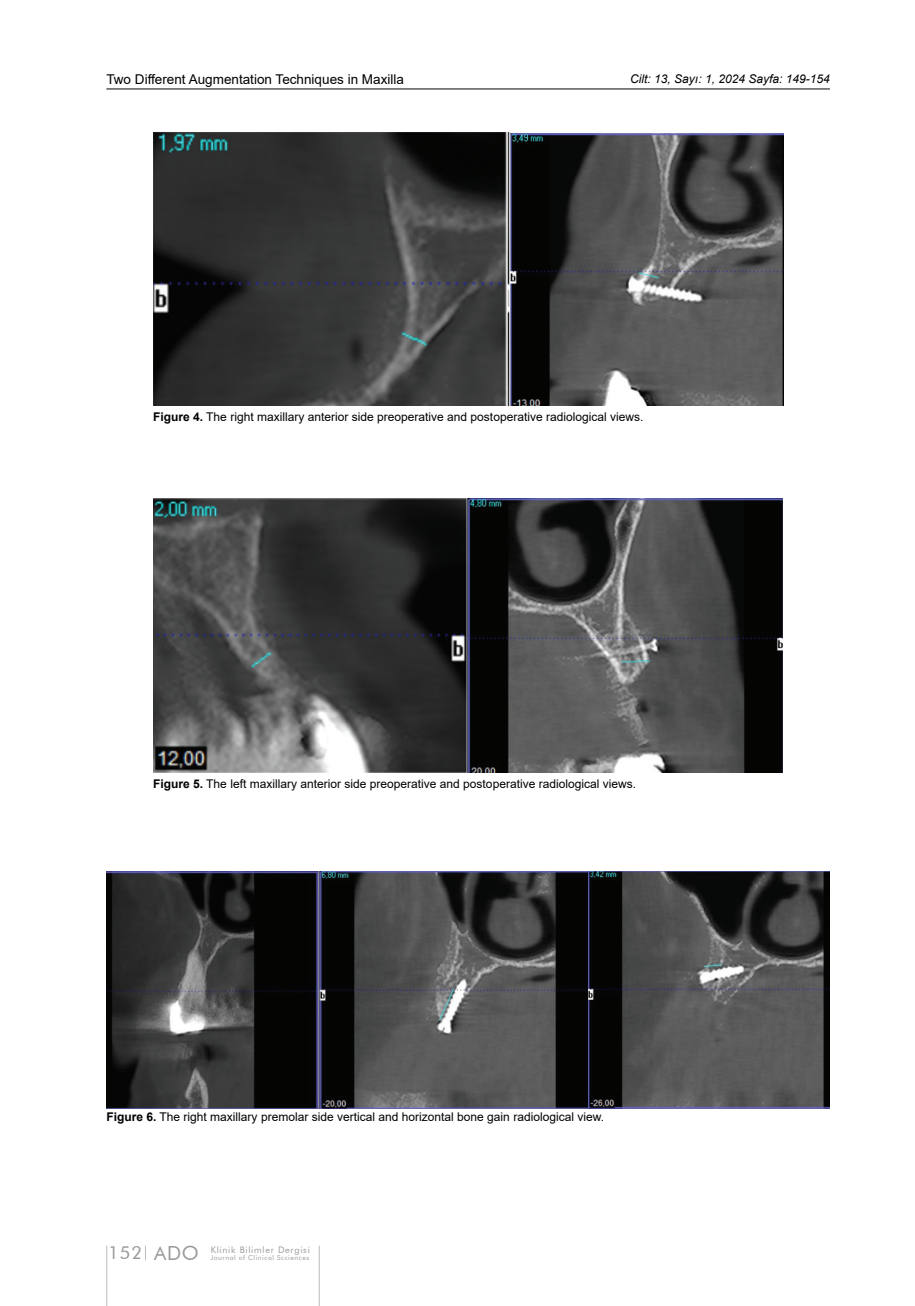
<style>
.page{position:relative;width:915px;height:1306px;background:#fff}
.page>*{position:absolute;margin:0;border:0;box-sizing:border-box;transform-origin:0 0}
.t1{font:18px "Futura BT";color:#999}
.t2{font:13.5px "Arial";color:#000}
.t3{font:12px "Arial";color:#000}
.t4{font:italic 12px "Arial";color:#000}
.t5{font:9px "Futura BT";letter-spacing:.08em;color:#999}
.t6{font:6.75px "Futura BT";letter-spacing:.08em;color:#999}
.s1{font-weight:700}
.s2{font-size:19.5px}
</style>
<div class="page">
<hr style="left:106px;top:89px;width:723px;height:1px;background:#040503">
<hr style="left:106px;top:1245px;width:1px;height:60px;background:#bbbcc1">
<hr style="left:319px;top:1245px;width:1px;height:60px;background:#bbbcc1">
<svg style="left:145px;top:1245px;width:1px;height:15px"></svg>
<img style="left:153px;top:132px;width:629px;height:274px">
<img style="left:153px;top:498px;width:629px;height:274px">
<img style="left:106px;top:871px;width:482px;height:237px">
<img style="left:588px;top:871px;width:241px;height:237px">
<p class="t2" style="left:106px;top:70px;width:299px">Two Different Augmentation Techniques in Maxilla</p>
<p class="t4" style="left:630px;top:71px;width:201px">Cilt: 13, Sayı: 1, 2024 Sayfa: 149-154</p>
<p class="t3" style="left:153px;top:408px;width:491px"><span class="s1">Figure 4.</span> The right maxillary anterior side preoperative and postoperative radiological views.</p>
<p class="t3" style="left:153px;top:775px;width:484px"><span class="s1">Figure 5.</span> The left maxillary anterior side preoperative and postoperative radiological views.</p>
<p class="t3" style="left:106px;top:1108px;width:499px"><span class="s1">Figure 6.</span> The right maxillary premolar side vertical and horizontal bone gain radiological view.</p>
<p class="t5" style="left:154px;top:1243px;width:157px"><span class="s2">ADO</span> Klinik Bilimler Dergisi</p>
<h1 class="t1" style="left:108px;top:1242px;width:36px">152</h1>
<p class="t6" style="left:210px;top:1253px;width:100px">Journal of Clinical Scciences</p>
</div>
